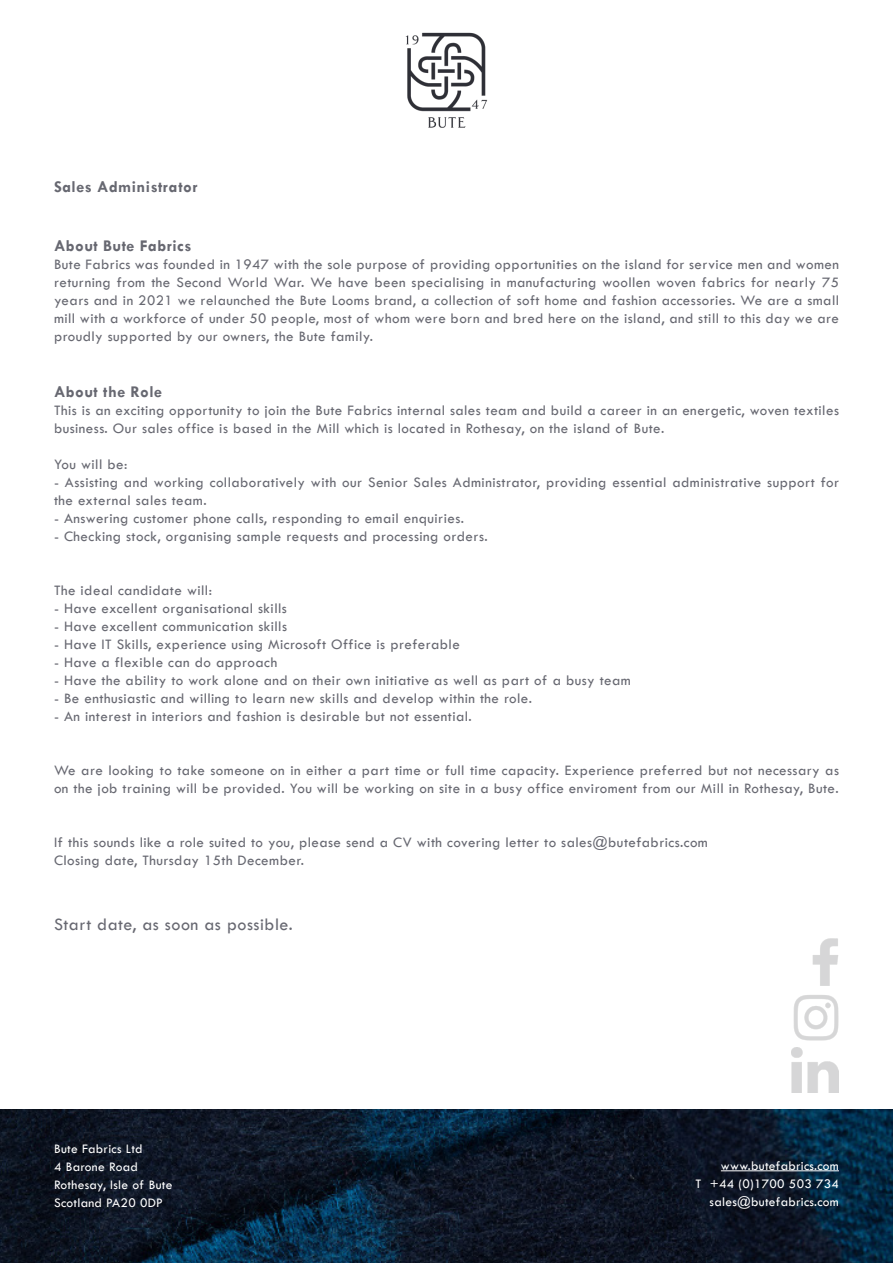
<style>
.page{position:relative;width:893px;height:1263px;background:#fff}
.page>*{position:absolute;margin:0;border:0;box-sizing:border-box;transform-origin:0 0}
.t1{font:18px "Tw Cen";letter-spacing:.03em;color:#676871}
.t2{font:700 16.5px "Tw Cen";letter-spacing:.03em;color:#676871}
.t3{font:15px/18px "Tw Cen";letter-spacing:.03em;color:#676871}
.t4{font:13.5px "Tw Cen";letter-spacing:.02em;color:#fff}
</style>
<div class="page">
<img style="left:405px;top:32px;width:83px;height:96px">
<img style="left:0;top:1110px;width:893px;height:153px">
<img style="left:812px;top:939px;width:26px;height:46px">
<img style="left:793px;top:995px;width:46px;height:45px">
<img style="left:791px;top:1047px;width:47px;height:46px">
<hr style="left:721px;top:1170px;width:118px;height:1px;background:#fff">
<p class="t2" style="left:54px;top:177px;width:145px">Sales Administrator</p>
<p class="t2" style="left:54px;top:236px;width:139px">About Bute Fabrics</p>
<p class="t3" style="left:54px;top:256px;width:787px;text-align:justify">Bute Fabrics was founded in 1947 with the sole purpose of providing opportunities on the island for service men and women returning from the Second World War. We have been specialising in manufacturing woollen woven fabrics for nearly 75 years and in 2021 we relaunched the Bute Looms brand, a collection of soft home and fashion accessories. We are a small mill with a workforce of under 50 people, most of whom were born and bred here on the island, and still to this day we are proudly supported by our owners, the Bute family.</p>
<p class="t2" style="left:54px;top:382px;width:110px">About the Role</p>
<p class="t3" style="left:54px;top:401px;width:786px">This is an exciting opportunity to join the Bute Fabrics internal sales team and build a career in an energetic, woven textiles business. Our sales office is based in the Mill which is located in Rothesay, on the island of Bute.</p>
<p class="t3" style="left:54px;top:455px;width:75px">You will be:</p>
<p class="t3" style="left:54px;top:473px;width:786px">- Assisting and working collaboratively with our Senior Sales Administrator, providing essential administrative support for the external sales team.</p>
<p class="t3" style="left:54px;top:509px;width:411px">- Answering customer phone calls, responding to email enquiries.</p>
<p class="t3" style="left:54px;top:527px;width:435px">- Checking stock, organising sample requests and processing orders.</p>
<p class="t3" style="left:54px;top:581px;width:159px">The ideal candidate will:</p>
<p class="t3" style="left:54px;top:599px;width:234px">- Have excellent organisational skills</p>
<p class="t3" style="left:54px;top:617px;width:234px">- Have excellent communication skills</p>
<p class="t3" style="left:54px;top:635px;width:407px">- Have IT Skills, experience using Microsoft Office is preferable</p>
<p class="t3" style="left:54px;top:653px;width:225px">- Have a flexible can do approach</p>
<p class="t3" style="left:54px;top:671px;width:578px">- Have the ability to work alone and on their own initiative as well as part of a busy team</p>
<p class="t3" style="left:54px;top:689px;width:480px">- Be enthusiastic and willing to learn new skills and develop within the role.</p>
<p class="t3" style="left:54px;top:707px;width:419px">- An interest in interiors and fashion is desirable but not essential.</p>
<p class="t3" style="left:54px;top:761px;width:786px">We are looking to take someone on in either a part time or full time capacity. Experience preferred but not necessary as on the job training will be provided. You will be working on site in a busy office enviroment from our Mill in Rothesay, Bute.</p>
<p class="t3" style="left:54px;top:833px;width:655px">If this sounds like a role suited to you, please send a CV with covering letter to sales@butefabrics.com</p>
<p class="t3" style="left:54px;top:851px;width:252px">Closing date, Thursday 15th December.</p>
<p class="t1" style="left:54px;top:913px;width:240px">Start date, as soon as possible.</p>
<p class="t4" style="left:54px;top:1141px;width:90px">Bute Fabrics Ltd</p>
<p class="t4" style="left:54px;top:1159px;width:85px">4 Barone Road</p>
<p class="t4" style="left:54px;top:1177px;width:120px">Rothesay, Isle of Bute</p>
<p class="t4" style="left:54px;top:1195px;width:110px">Scotland PA20 0DP</p>
<p class="t4" style="left:721px;top:1157px;width:120px">www.butefabrics.com</p>
<p class="t4" style="left:696px;top:1175px;width:145px">T +44 (0)1700 503 734</p>
<p class="t4" style="left:710px;top:1193px;width:131px">sales@butefabrics.com</p>
</div>
